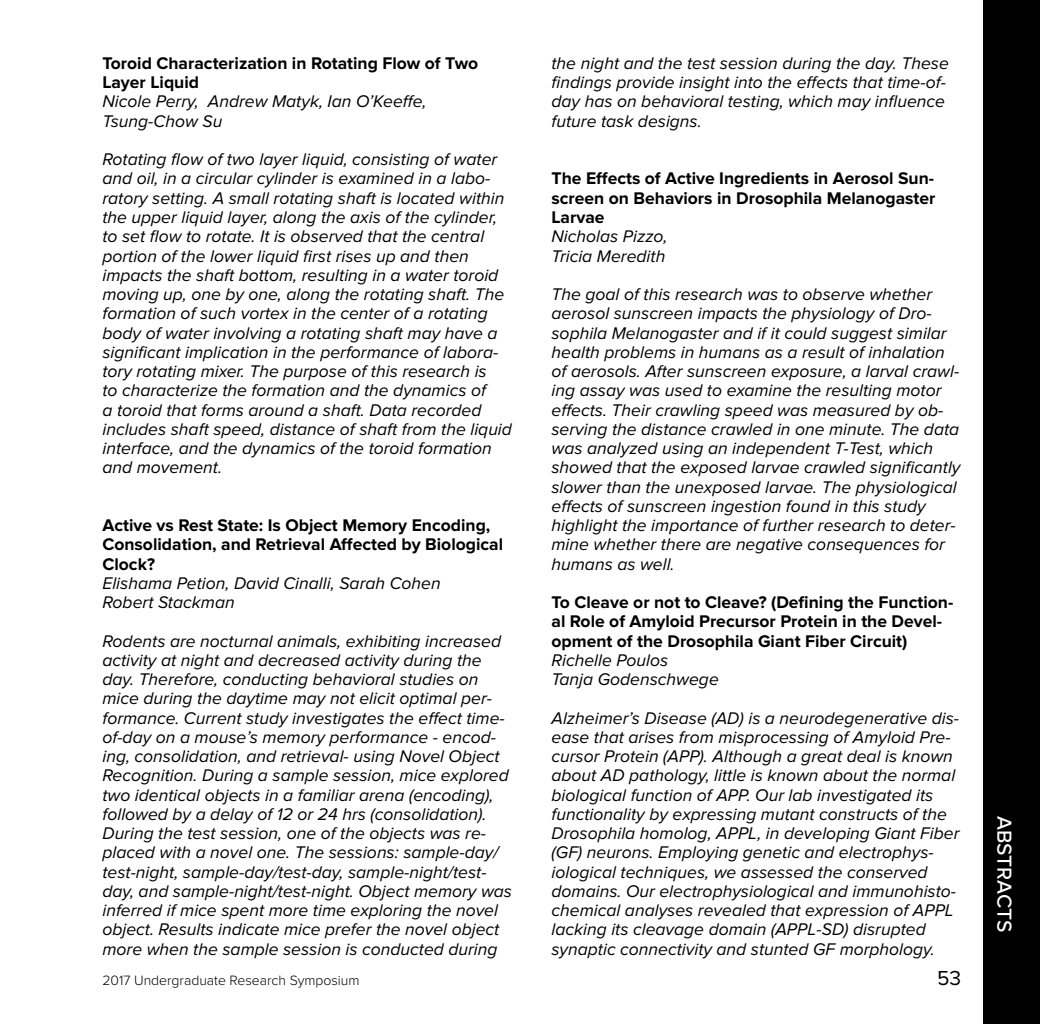
<style>
.page{position:relative;width:1040px;height:1024px;background:#fff}
.page>*{position:absolute;margin:0;border:0;box-sizing:border-box;transform-origin:0 0}
.t1{font:500 21px "Proxima Nova";color:#fff}
.t2{font:21px "Proxima Nova";color:#000}
.t3{font:italic 17.5px/19.2px "Proxima Nova";color:#000}
.t4{font:700 17.5px/19.2px "Proxima Nova";color:#000}
.t5{font:300 14px "Proxima Nova";color:#000}
</style>
<div class="page">
<div style="left:983px;top:0;width:57px;height:1024px;background:#000"></div>
<p class="t4" style="left:102px;top:54px;width:377px">Toroid Characterization in Rotating Flow of Two<br>Layer Liquid</p>
<p class="t3" style="left:102px;top:93px;width:326px">Nicole Perry, Andrew Matyk, Ian O’Keeffe,<br>Tsung-Chow Su</p>
<p class="t3" style="left:102px;top:151px;width:411px">Rotating flow of two layer liquid, consisting of water and oil, in a circular cylinder is examined in a labo&shy;ratory setting. A small rotating shaft is located within the upper liquid layer, along the axis of the cylinder, to set flow to rotate. It is observed that the central portion of the lower liquid first rises up and then impacts the shaft bottom, resulting in a water toroid moving up, one by one, along the rotating shaft. The formation of such vortex in the center of a rotating body of water involving a rotating shaft may have a significant implication in the performance of labora&shy;tory rotating mixer. The purpose of this research is<br>to characterize the formation and the dynamics of<br>a toroid that forms around a shaft. Data recorded includes shaft speed, distance of shaft from the liquid interface, and the dynamics of the toroid formation and movement.</p>
<p class="t4" style="left:102px;top:516px;width:402px">Active vs Rest State: Is Object Memory Encoding,<br>Consolidation, and Retrieval Affected by Biological<br>Clock?</p>
<p class="t3" style="left:102px;top:574px;width:340px">Elishama Petion, David Cinalli, Sarah Cohen<br>Robert Stackman</p>
<p class="t3" style="left:102px;top:632px;width:411px">Rodents are nocturnal animals, exhibiting increased activity at night and decreased activity during the day. Therefore, conducting behavioral studies on mice during the daytime may not elicit optimal per&shy;formance. Current study investigates the effect time&shy;of-day on a mouse’s memory performance - encod&shy;ing, consolidation, and retrieval- using Novel Object Recognition. During a sample session, mice explored two identical objects in a familiar arena (encoding), followed by a delay of 12 or 24 hrs (consolidation).<br>During the test session, one of the objects was re&shy;placed with a novel one. The sessions: sample-day/ test-night, sample-day/test-day, sample-night/test&shy;day, and sample-night/test-night. Object memory was inferred if mice spent more time exploring the novel object. Results indicate mice prefer the novel object more when the sample session is conducted during</p>
<p class="t3" style="left:551px;top:54px;width:399px">the night and the test session during the day. These findings provide insight into the effects that time-of&shy;day has on behavioral testing, which may influence future task designs.</p>
<p class="t4" style="left:551px;top:170px;width:385px;text-align:justify">The Effects of Active Ingredients in Aerosol Sun&shy;screen on Behaviors in Drosophila Melanogaster Larvae</p>
<p class="t3" style="left:551px;top:228px;width:117px">Nicholas Pizzo,<br>Tricia Meredith</p>
<p class="t3" style="left:551px;top:285px;width:410px">The goal of this research was to observe whether aerosol sunscreen impacts the physiology of Dro&shy;sophila Melanogaster and if it could suggest similar health problems in humans as a result of inhalation of aerosols. After sunscreen exposure, a larval crawl&shy;ing assay was used to examine the resulting motor effects. Their crawling speed was measured by ob&shy;serving the distance crawled in one minute. The data was analyzed using an independent T-Test, which showed that the exposed larvae crawled significantly slower than the unexposed larvae. The physiological effects of sunscreen ingestion found in this study highlight the importance of further research to deter&shy;mine whether there are negative consequences for humans as well.</p>
<p class="t4" style="left:551px;top:593px;width:403px">To Cleave or not to Cleave? (Defining the Function&shy;al Role of Amyloid Precursor Protein in the Devel&shy;opment of the Drosophila Giant Fiber Circuit)</p>
<p class="t3" style="left:551px;top:651px;width:169px">Richelle Poulos<br>Tanja Godenschwege</p>
<p class="t3" style="left:551px;top:709px;width:409px">Alzheimer’s Disease (AD) is a neurodegenerative dis&shy;ease that arises from misprocessing of Amyloid Pre&shy;cursor Protein (APP). Although a great deal is known about AD pathology, little is known about the normal biological function of APP. Our lab investigated its functionality by expressing mutant constructs of the Drosophila homolog, APPL, in developing Giant Fiber (GF) neurons. Employing genetic and electrophys&shy;iological techniques, we assessed the conserved domains. Our electrophysiological and immunohisto&shy;chemical analyses revealed that expression of APPL lacking its cleavage domain (APPL-SD) disrupted synaptic connectivity and stunted GF morphology.</p>
<p class="t5" style="left:102px;top:972px;width:259px">2017 Undergraduate Research Symposium</p>
<p class="t2" style="left:937px;top:966px;width:26px">53</p>
<p class="t1" style="left:1016px;top:816px;width:118px;rotate:90deg">ABSTRACTS</p>
</div>
